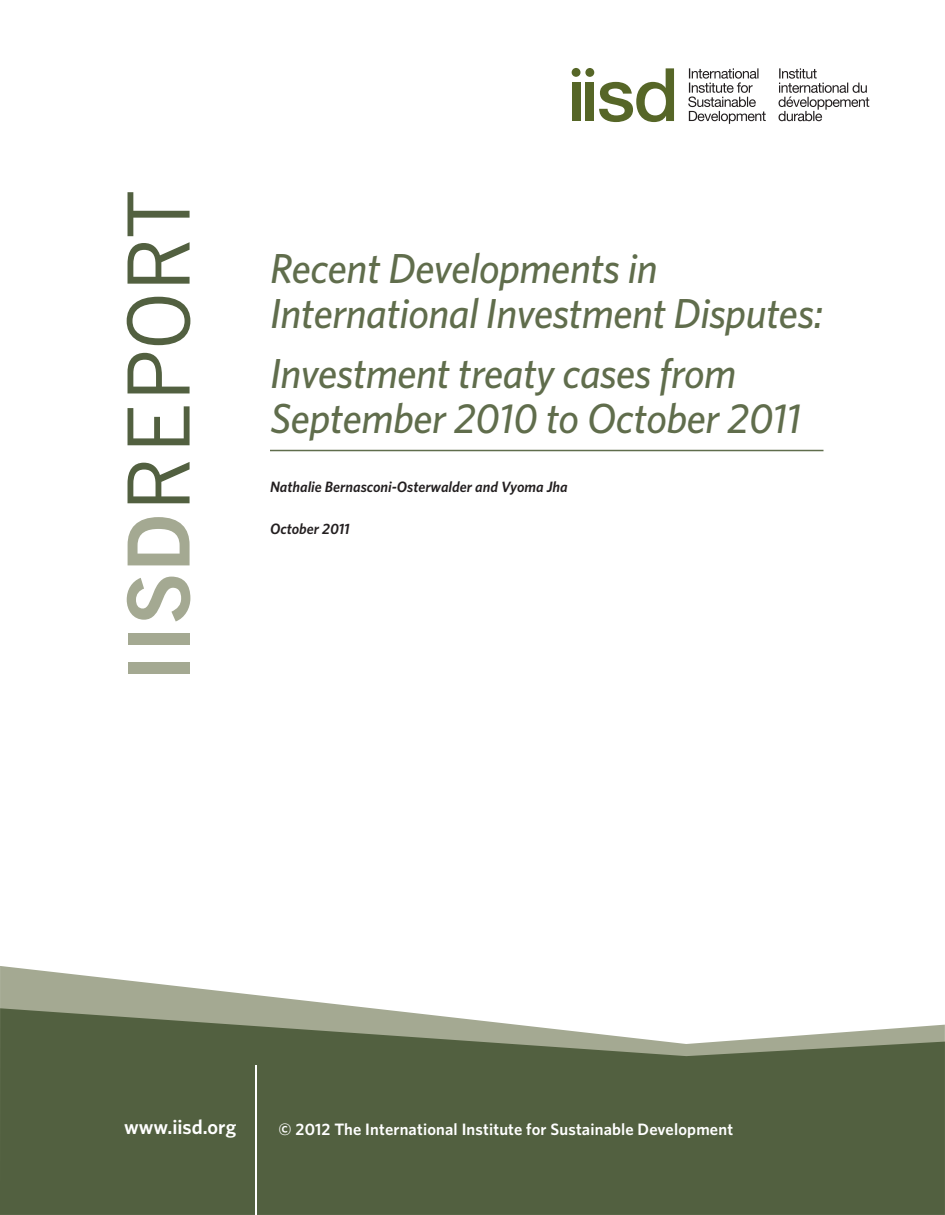
<style>
.page{position:relative;width:945px;height:1215px;background:#fff}
.page>*{position:absolute;margin:0;border:0;box-sizing:border-box;transform-origin:0 0}
.Cover_Headline{font:italic 500 42px/45px "Whitney";letter-spacing:-.01em;color:#606d4c}
.t1{font:600 20.25px "Whitney";color:#fff}
.t2{font:600 16.5px "Whitney";letter-spacing:.01em;color:#fff}
.Author_rule_above{font:italic 600 15px "Whitney";color:#231f20}
.Author{font:italic 600 15px "Whitney";color:#231f20}
</style>
<div class="page">
<div style="left:572px;top:83px;width:8px;height:38px;background:#566627"></div>
<div style="left:586px;top:83px;width:8px;height:38px;background:#566627"></div>
<svg style="left:599px;top:68px;width:75px;height:54px"></svg>
<div style="left:572px;top:68px;width:9px;height:9px;background:#566627;border-radius:50%"></div>
<div style="left:585px;top:68px;width:9px;height:9px;background:#566627;border-radius:50%"></div>
<svg style="left:688px;top:68px;width:181px;height:56px"></svg>
<svg style="left:0;top:966px;width:369px;height:42px"></svg>
<svg style="left:0;top:1008px;width:945px;height:207px;background:#636f52"></svg>
<hr style="left:256px;top:1065px;width:1px;height:150px;background:#fff">
<svg style="left:128px;top:462px;width:62px;height:41px"></svg>
<svg style="left:128px;top:406px;width:62px;height:39px"></svg>
<svg style="left:128px;top:353px;width:62px;height:40px"></svg>
<svg style="left:127px;top:297px;width:63px;height:48px"></svg>
<svg style="left:128px;top:242px;width:62px;height:42px"></svg>
<svg style="left:128px;top:192px;width:62px;height:44px"></svg>
<div style="left:128px;top:662px;width:62px;height:11px;background:#a4a992"></div>
<div style="left:128px;top:633px;width:62px;height:12px;background:#a4a992"></div>
<svg style="left:127px;top:577px;width:63px;height:44px"></svg>
<svg style="left:128px;top:517px;width:62px;height:48px"></svg>
<hr style="left:270px;top:450px;width:554px;height:1px;background:#606d4c">
<p class="Cover_Headline" style="left:270px;top:246px;width:555px">Recent Developments in<br>International Investment Disputes:</p>
<p class="Cover_Headline" style="left:270px;top:351px;width:532px">Investment treaty cases from<br>September 2010 to October 2011</p>
<p class="Author_rule_above" style="left:270px;top:477px;width:299px">Nathalie Bernasconi-Osterwalder and Vyoma Jha</p>
<p class="Author" style="left:270px;top:519px;width:81px">October 2011</p>
<p class="t1" style="left:124px;top:1113px;width:114px">www.iisd.org</p>
<p class="t2" style="left:279px;top:1118px;width:456px">© 2012 The International Institute for Sustainable Development</p>
</div>
